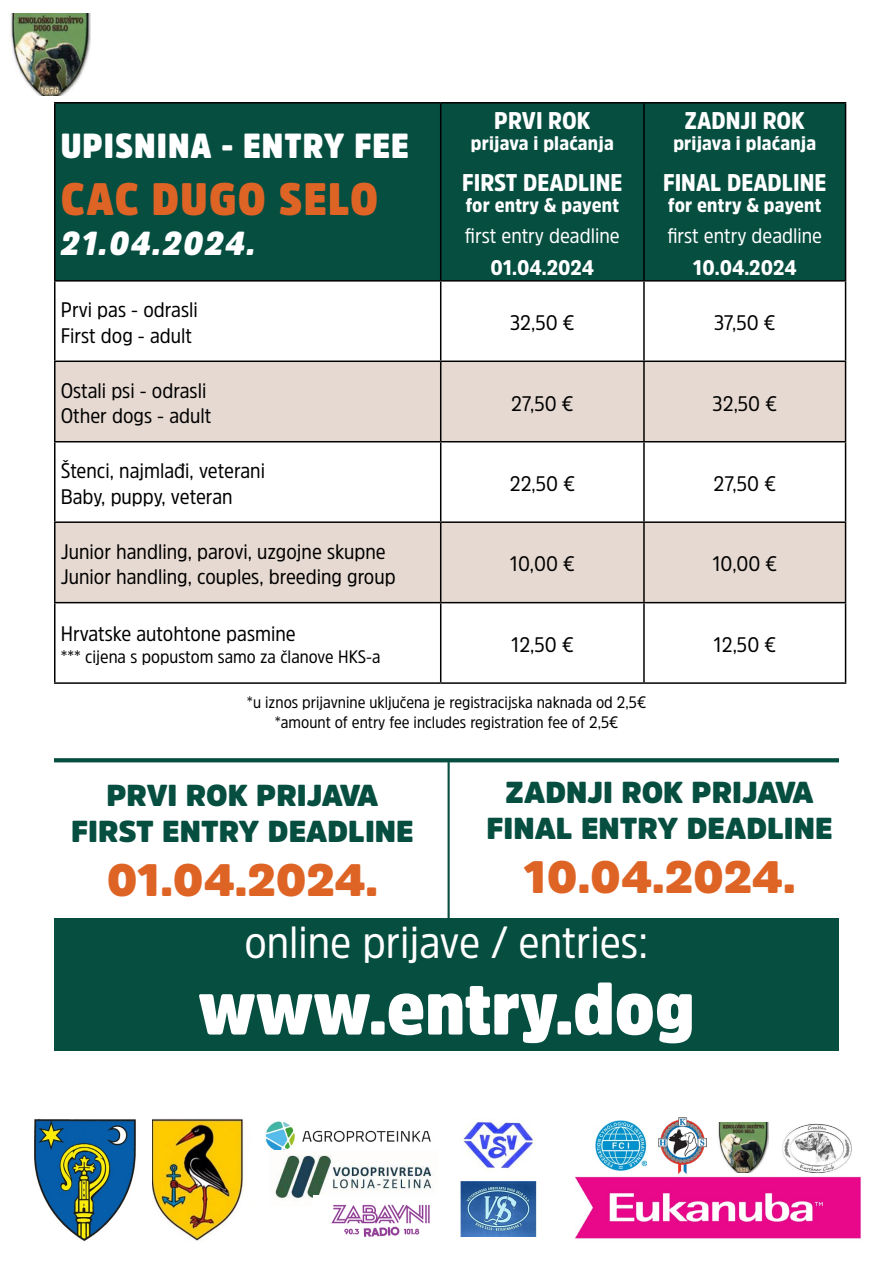
<style>
.page{position:relative;width:893px;height:1263px;background:#fff}
.page>*{position:absolute;margin:0;border:0;box-sizing:border-box;transform-origin:0 0}
.t1{font:900 73.5px "Amsi Pro Narw";color:#fff}
.t2{font:900 45px "Amsi Pro";letter-spacing:-.005em;color:#de6426}
.t3{font:45px "Amsi Pro Narw";color:#fff}
.t4{font:900 45px "Amsi Pro Narw";letter-spacing:.03em;color:#de6426}
.t5{font:900 34.5px "Amsi Pro Narw";letter-spacing:.03em;color:#fff}
.t6{font:italic 900 33px "Amsi Pro Narw";letter-spacing:.06em;color:#fff}
.t7{font:900 30px/36px "Amsi Pro";color:#064e40;text-align:center}
.t8{font:900 24px "Amsi Pro Narw";color:#fff}
.t9{font:21px/25.2px "Amsi Pro Narw";color:#000}
.t10{font:21px "Amsi Pro Narw";color:#fff}
.t11{font:900 21px "Amsi Pro Narw";letter-spacing:-.005em;color:#fff}
.t12{font:900 19.5px "Amsi Pro Narw";letter-spacing:.01em;color:#fff}
.t13{font:18px "Amsi Pro Narw";color:#000}
.t14{font:16.5px/19.8px "Amsi Pro Narw";color:#000;text-align:center}
</style>
<div class="page">
<div style="left:56px;top:104px;width:789px;height:176px;background:#064e40"></div>
<svg style="left:441px;top:282px;width:404px;height:400px"></svg>
<svg style="left:56px;top:362px;width:789px;height:240px;fill:#e6d9d1"></svg>
<hr style="left:54px;top:102px;width:387px;height:2px;background:#000">
<hr style="left:54px;top:104px;width:2px;height:176px;background:#000">
<hr style="left:441px;top:102px;width:203px;height:2px;background:#000">
<hr style="left:440px;top:104px;width:1px;height:176px;background:#000">
<hr style="left:644px;top:102px;width:202px;height:2px;background:#000">
<hr style="left:643px;top:104px;width:2px;height:176px;background:#000">
<hr style="left:845px;top:104px;width:1px;height:176px;background:#000">
<hr style="left:54px;top:280px;width:387px;height:2px;background:#000">
<hr style="left:54px;top:282px;width:2px;height:78px;background:#000">
<hr style="left:441px;top:280px;width:203px;height:2px;background:#000">
<hr style="left:440px;top:282px;width:1px;height:78px;background:#000">
<hr style="left:644px;top:280px;width:202px;height:2px;background:#000">
<hr style="left:643px;top:282px;width:2px;height:78px;background:#000">
<hr style="left:845px;top:282px;width:1px;height:78px;background:#000">
<hr style="left:54px;top:360px;width:387px;height:2px;background:#000">
<hr style="left:54px;top:362px;width:2px;height:79px;background:#000">
<hr style="left:441px;top:360px;width:203px;height:2px;background:#000">
<hr style="left:440px;top:362px;width:1px;height:79px;background:#000">
<hr style="left:644px;top:360px;width:202px;height:2px;background:#000">
<hr style="left:643px;top:362px;width:2px;height:79px;background:#000">
<hr style="left:845px;top:362px;width:1px;height:79px;background:#000">
<hr style="left:54px;top:441px;width:387px;height:1px;background:#000">
<hr style="left:54px;top:442px;width:2px;height:79px;background:#000">
<hr style="left:441px;top:441px;width:203px;height:1px;background:#000">
<hr style="left:440px;top:442px;width:1px;height:79px;background:#000">
<hr style="left:644px;top:441px;width:202px;height:1px;background:#000">
<hr style="left:643px;top:442px;width:2px;height:79px;background:#000">
<hr style="left:845px;top:442px;width:1px;height:79px;background:#000">
<hr style="left:54px;top:521px;width:387px;height:2px;background:#000">
<hr style="left:54px;top:523px;width:2px;height:79px;background:#000">
<hr style="left:441px;top:521px;width:203px;height:2px;background:#000">
<hr style="left:440px;top:523px;width:1px;height:79px;background:#000">
<hr style="left:644px;top:521px;width:202px;height:2px;background:#000">
<hr style="left:643px;top:523px;width:2px;height:79px;background:#000">
<hr style="left:845px;top:523px;width:1px;height:79px;background:#000">
<hr style="left:54px;top:602px;width:387px;height:1px;background:#000">
<hr style="left:54px;top:603px;width:2px;height:79px;background:#000">
<hr style="left:441px;top:602px;width:203px;height:1px;background:#000">
<hr style="left:440px;top:603px;width:1px;height:79px;background:#000">
<hr style="left:644px;top:602px;width:202px;height:1px;background:#000">
<hr style="left:643px;top:603px;width:2px;height:79px;background:#000">
<hr style="left:845px;top:603px;width:1px;height:79px;background:#000">
<hr style="left:54px;top:682px;width:387px;height:2px;background:#000">
<hr style="left:441px;top:682px;width:203px;height:2px;background:#000">
<hr style="left:644px;top:682px;width:202px;height:2px;background:#000">
<img style="left:265px;top:1121px;width:166px;height:28px">
<img style="left:152px;top:1118px;width:91px;height:123px">
<img style="left:460px;top:1181px;width:77px;height:56px">
<img style="left:275px;top:1155px;width:159px;height:44px">
<img style="left:462px;top:1120px;width:73px;height:49px">
<img style="left:314px;top:1196px;width:120px;height:41px">
<img style="left:575px;top:1170px;width:286px;height:69px">
<img style="left:34px;top:1119px;width:102px;height:123px">
<img style="left:658px;top:1117px;width:49px;height:56px">
<img style="left:596px;top:1121px;width:50px;height:49px">
<img style="left:717px;top:1122px;width:51px;height:51px">
<img style="left:781px;top:1123px;width:71px;height:50px">
<div style="left:54px;top:918px;width:785px;height:132px;background:#064e40"></div>
<svg style="left:54px;top:758px;width:785px;height:4px;background:#105548"></svg>
<hr style="left:448px;top:762px;width:2px;height:156px;background:#064e40">
<img style="left:10px;top:13px;width:81px;height:82px">
<h3 class="t5" style="left:61px;top:122px;width:350px">UPISNINA - ENTRY FEE</h3>
<h2 class="t4" style="left:61px;top:168px;width:319px">CAC DUGO SELO</h2>
<h3 class="t6" style="left:61px;top:221px;width:196px">21.04.2024.</h3>
<p class="t9" style="left:61px;top:297px;width:139px">Prvi pas - odrasli<br>First dog - adult</p>
<p class="t9" style="left:61px;top:377px;width:152px">Ostali psi - odrasli<br>Other dogs - adult</p>
<p class="t9" style="left:61px;top:458px;width:206px">Štenci, najmlađi, veterani<br>Baby, puppy, veteran</p>
<p class="t9" style="left:61px;top:538px;width:336px">Junior handling, parovi, uzgojne skupne<br>Junior handling, couples, breeding group</p>
<p class="t9" style="left:61px;top:620px;width:236px">Hrvatske autohtone pasmine</p>
<p class="t13" style="left:61px;top:644px;width:321px">*** cijena s popustom samo za članove HKS-a</p>
<p class="t8" style="left:494px;top:104px;width:98px">PRVI ROK</p>
<p class="t12" style="left:471px;top:130px;width:144px">prijava i plaćanja</p>
<p class="t8" style="left:462px;top:166px;width:162px">FIRST DEADLINE</p>
<p class="t12" style="left:466px;top:192px;width:155px">for entry &amp; payent</p>
<p class="t10" style="left:465px;top:222px;width:156px">first entry deadline</p>
<p class="t11" style="left:491px;top:253px;width:105px">01.04.2024</p>
<p class="t8" style="left:685px;top:104px;width:122px">ZADNJI ROK</p>
<p class="t12" style="left:673px;top:130px;width:144px">prijava i plaćanja</p>
<p class="t8" style="left:663px;top:166px;width:165px">FINAL DEADLINE</p>
<p class="t12" style="left:668px;top:192px;width:155px">for entry &amp; payent</p>
<p class="t10" style="left:667px;top:222px;width:156px">first entry deadline</p>
<p class="t11" style="left:693px;top:253px;width:105px">10.04.2024</p>
<p class="t9" style="left:510px;top:310px;width:66px">32,50 €</p>
<p class="t9" style="left:714px;top:310px;width:63px">37,50 €</p>
<p class="t9" style="left:511px;top:390px;width:64px">27,50 €</p>
<p class="t9" style="left:713px;top:390px;width:66px">32,50 €</p>
<p class="t9" style="left:510px;top:470px;width:67px">22,50 €</p>
<p class="t9" style="left:714px;top:470px;width:64px">27,50 €</p>
<p class="t9" style="left:510px;top:551px;width:66px">10,00 €</p>
<p class="t9" style="left:712px;top:551px;width:66px">10,00 €</p>
<p class="t9" style="left:511px;top:631px;width:64px">12,50 €</p>
<p class="t9" style="left:713px;top:631px;width:64px">12,50 €</p>
<p class="t14" style="left:247px;top:692px;width:401px">*u iznos prijavnine uključena je registracijska naknada od 2,5€ *amount of entry fee includes registration fee of 2,5€</p>
<h3 class="t7" style="left:487px;top:774px;width:347px">ZADNJI ROK PRIJAVA<br>FINAL ENTRY DEADLINE</h3>
<h2 class="t2" style="left:524px;top:846px;width:273px">10.04.2024.</h2>
<h2 class="t3" style="left:244px;top:911px;width:406px">online prijave / entries:</h2>
<h1 class="t1" style="left:198px;top:958px;width:498px">www.entry.dog</h1>
<h3 class="t7" style="left:71px;top:777px;width:344px">PRVI ROK PRIJAVA<br>FIRST ENTRY DEADLINE</h3>
<h2 class="t2" style="left:107px;top:849px;width:273px">01.04.2024.</h2>
</div>
